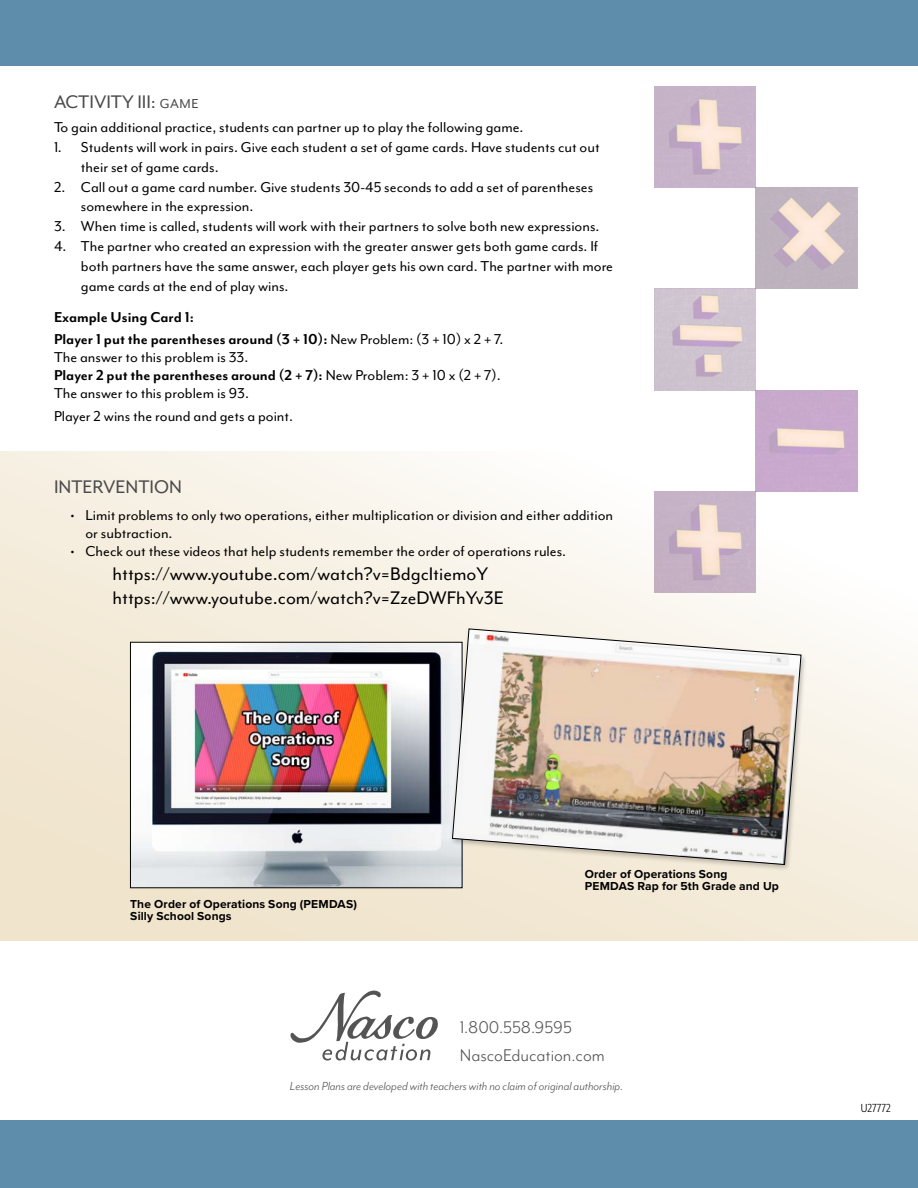
<style>
.page{position:relative;width:918px;height:1188px;background:#fff}
.page>*{position:absolute;margin:0;border:0;box-sizing:border-box;transform-origin:0 0}
.t1{font:21px/24px "Mr Eaves Mod OT";color:#000}
.t2{font:21px "Mr Eaves Mod OT";color:#4a4a4b}
.t3{font:19.5px/28px "Mr Eaves Mod OT";color:#545454}
.t4{font:16.5px/19.8px "Mr Eaves Mod OT";color:#000}
.t5{font:700 16.5px/22.5px "Mr Eaves Mod OT";color:#000}
.t6{font:italic 13.5px "Mr Eaves Mod OT";color:#545454}
.t7{font:13.5px "Mr Eaves XL Mod Nar OT";color:#000}
.t8{font:700 12px/12px "Proxima Nova";letter-spacing:.015em;color:#000}
.s1{font-size:15px}
.s2{font-weight:400}
.s3{font-weight:700}
</style>
<div class="page">
<svg style="left:0;top:451px;width:918px;height:490px"></svg>
<div style="left:0;top:0;width:918px;height:66px;background:#5d8daa"></div>
<svg style="left:290px;top:991px;width:148px;height:70px"></svg>
<div style="left:0;top:1120px;width:918px;height:68px;background:#5d8daa"></div>
<img style="left:132px;top:644px;width:328px;height:242px">
<div style="left:130px;top:642px;width:332px;height:246px;border:1px solid #000"></div>
<div style="left:450px;top:627px;width:358px;height:245px;background:#000;opacity:.25"></div>
<img style="left:452px;top:629px;width:349px;height:236px">
<img style="left:654px;top:86px;width:102px;height:101px">
<img style="left:654px;top:492px;width:102px;height:101px">
<img style="left:756px;top:187px;width:102px;height:102px">
<img style="left:655px;top:289px;width:101px;height:101px">
<img style="left:756px;top:390px;width:101px;height:102px">
<p class="t2" style="left:54px;top:90px;width:146px">ACTIVITY III: <span class="s1">GAME</span></p>
<p class="t4" style="left:54px;top:118px;width:471px">To gain additional practice, students can partner up to play the following game.</p>
<p class="t4" style="left:81px;top:137px;width:520px;text-indent:-27px">1. Students will work in pairs. Give each student a set of game cards. Have students cut out their set of game cards.</p>
<p class="t4" style="left:81px;top:177px;width:514px;text-indent:-27px">2. Call out a game card number. Give students 30-45 seconds to add a set of parentheses somewhere in the expression.</p>
<p class="t4" style="left:54px;top:217px;width:547px">3. When time is called, students will work with their partners to solve both new expressions.</p>
<p class="t4" style="left:81px;top:236px;width:534px;text-indent:-27px">4. The partner who created an expression with the greater answer gets both game cards. If both partners have the same answer, each player gets his own card. The partner with more game cards at the end of play wins.</p>
<p class="t5" style="left:54px;top:306px;width:451px">Example Using Card 1:<br>Player 1 put the parentheses around (3 + 10): <span class="s2">New Problem: (3 + 10) x 2 + 7.</span></p>
<p class="t4" style="left:54px;top:349px;width:448px;line-height:18px">The answer to this problem is 33.<br><span class="s3">Player 2 put the parentheses around (2 + 7):</span> New Problem: 3 + 10 x (2 + 7).<br>The answer to this problem is 93.</p>
<p class="t4" style="left:54px;top:406px;width:241px">Player 2 wins the round and gets a point.</p>
<p class="t2" style="left:54px;top:475px;width:129px">INTERVENTION</p>
<p class="t4" style="left:85px;top:506px;width:529px;line-height:18px;text-indent:-15px">• Limit problems to only two operations, either multiplication or division and either addition or subtraction.</p>
<p class="t4" style="left:70px;top:541px;width:497px">• Check out these videos that help students remember the order of operations rules.</p>
<p class="t1" style="left:112px;top:562px;width:393px">https://www.youtube.com/watch?v=BdgcItiemoY https://www.youtube.com/watch?v=ZzeDWFhYv3E</p>
<p class="t8" style="left:130px;top:898px;width:228px">The Order of Operations Song (PEMDAS)<br>Silly School Songs</p>
<p class="t8" style="left:585px;top:868px;width:196px">Order of Operations Song<br>PEMDAS Rap for 5th Grade and Up</p>
<p class="t3" style="left:460px;top:1014px;width:146px">1.800.558.9595<br>NascoEducation.com</p>
<p class="t6" style="left:290px;top:1079px;width:335px">Lesson Plans are developed with teachers with no claim of original authorship.</p>
<p class="t7" style="left:861px;top:1101px;width:32px">U27772</p>
</div>
